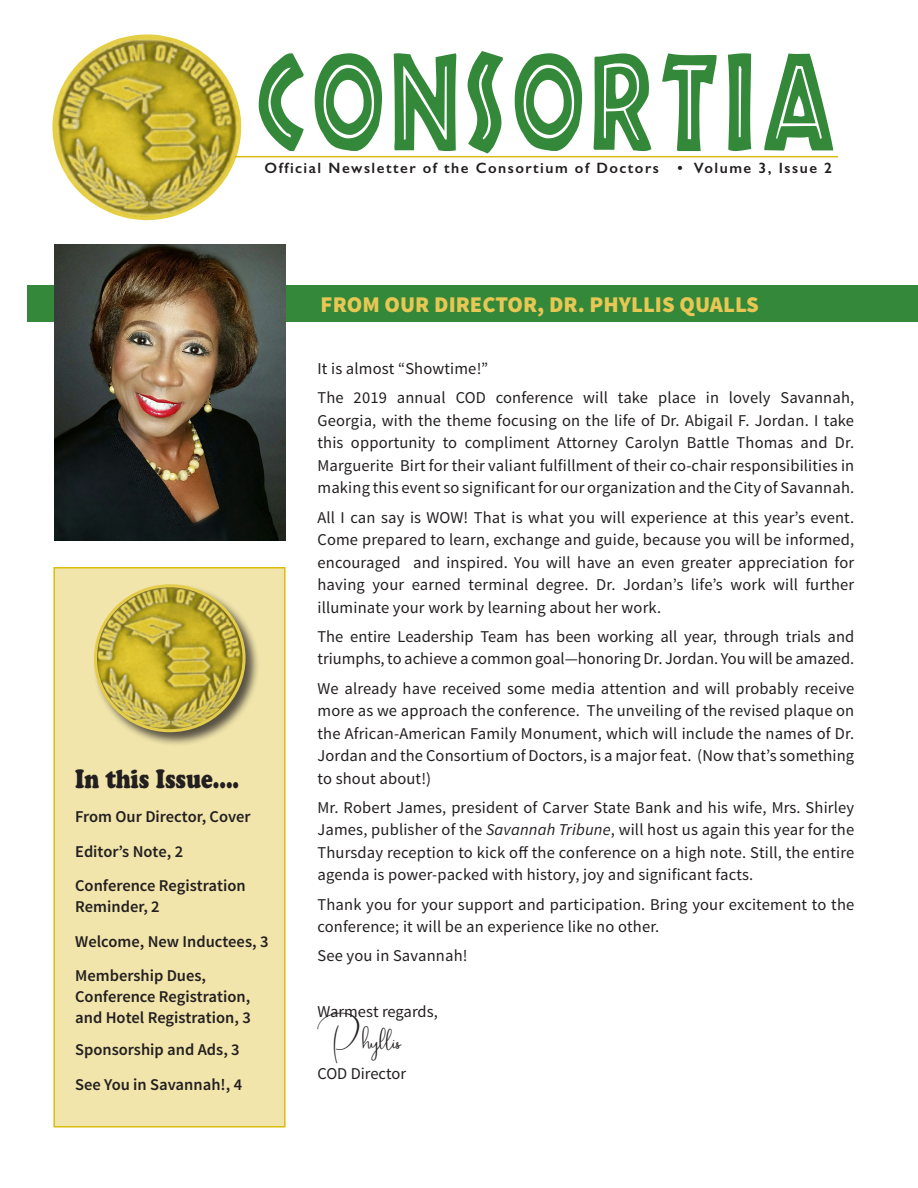
<style>
.page{position:relative;width:918px;height:1188px;background:#fff}
.page>*{position:absolute;margin:0;border:0;box-sizing:border-box;transform-origin:0 0}
.t1{font:128.25px "African";letter-spacing:.06em;color:#348839;scale:.67 1}
.t2{font:36px "Bettina";color:#231f20}
.t3{font:26.25px "Cooper Black Std";color:#231f20;scale:.8 1}
.t4{font:900 22.5px "Source Sans Pro";color:#e8c754}
.t5{font:16.5px/22.5px "Source Sans Pro";letter-spacing:.01em;color:#231f20;text-align:justify}
.t6{font:600 16.5px/21px "Source Sans Pro";color:#231f20}
.t7{font:600 15px "Gill Sans";letter-spacing:.1em;color:#231f20}
.s1{font-style:italic}
</style>
<div class="page">
<img style="left:52px;top:34px;width:189px;height:186px">
<hr style="left:234px;top:156px;width:604px;height:1px;background:#dabd11">
<div style="left:54px;top:568px;width:231px;height:559px;background:#f1e5ab"></div>
<div style="left:53px;top:567px;width:233px;height:561px;border:2px solid #dabd11"></div>
<div style="left:27px;top:286px;width:891px;height:36px;background:#348839"></div>
<img style="left:54px;top:245px;width:232px;height:296px">
<div style="left:92px;top:583px;width:168px;height:164px;background:#231f20;opacity:.75"></div>
<img style="left:95px;top:586px;width:149px;height:145px">
<div style="left:94px;top:584px;width:152px;height:148px;border:3px solid #e5cd4c;border-radius:50%"></div>
<p class="t1" style="left:256px;top:51px;width:868px">CONSORTIA</p>
<p class="t7" style="left:265px;top:159px;width:569px">Official Newsletter of the Consortium of Doctors • Volume 3, Issue 2</p>
<p class="t3" style="left:75px;top:763px;width:207px">In this Issue....</p>
<p class="t6" style="left:75px;top:807px;width:177px">From Our Director, Cover</p>
<p class="t6" style="left:75px;top:841px;width:109px">Editor’s Note, 2</p>
<p class="t6" style="left:75px;top:876px;width:172px">Conference Registration<br>Reminder, 2</p>
<p class="t6" style="left:75px;top:931px;width:195px">Welcome, New Inductees, 3</p>
<p class="t6" style="left:75px;top:966px;width:177px">Membership Dues,<br>Conference Registration, and Hotel Registration, 3</p>
<p class="t6" style="left:75px;top:1039px;width:166px">Sponsorship and Ads, 3</p>
<p class="t6" style="left:75px;top:1074px;width:168px">See You in Savannah!, 4</p>
<p class="t4" style="left:321px;top:290px;width:440px">FROM OUR DIRECTOR, DR. PHYLLIS QUALLS</p>
<p class="t5" style="left:318px;top:358px;width:172px">It is almost “Showtime!”</p>
<p class="t5" style="left:318px;top:387px;width:538px">The 2019 annual COD conference will take place in lovely Savannah, Georgia, with the theme focusing on the life of Dr. Abigail F. Jordan. I take this opportunity to compliment Attorney Carolyn Battle Thomas and Dr.<br>Marguerite Birt for their valiant fulfillment of their co-chair responsibilities in making this event so significant for our organization and the City of Savannah.</p>
<p class="t5" style="left:318px;top:506px;width:538px">All I can say is WOW! That is what you will experience at this year’s event.<br>Come prepared to learn, exchange and guide, because you will be informed, encouraged and inspired. You will have an even greater appreciation for having your earned terminal degree. Dr. Jordan’s life’s work will further illuminate your work by learning about her work.</p>
<p class="t5" style="left:318px;top:625px;width:538px">The entire Leadership Team has been working all year, through trials and triumphs, to achieve a common goal—honoring Dr. Jordan. You will be amazed.</p>
<p class="t5" style="left:318px;top:677px;width:538px">We already have received some media attention and will probably receive more as we approach the conference. The unveiling of the revised plaque on the African-American Family Monument, which will include the names of Dr.<br>Jordan and the Consortium of Doctors, is a major feat. (Now that’s something to shout about!)</p>
<p class="t5" style="left:318px;top:796px;width:538px">Mr. Robert James, president of Carver State Bank and his wife, Mrs. Shirley James, publisher of the <span class="s1">Savannah Tribune</span>, will host us again this year for the Thursday reception to kick off the conference on a high note. Still, the entire agenda is power-packed with history, joy and significant facts.</p>
<p class="t5" style="left:318px;top:893px;width:538px">Thank you for your support and participation. Bring your excitement to the conference; it will be an experience like no other.</p>
<p class="t5" style="left:318px;top:945px;width:152px">See you in Savannah!</p>
<p class="t5" style="left:318px;top:1000px;width:122px">Warmest regards,</p>
<p class="t2" style="left:318px;top:1018px;width:85px">P hyllis</p>
<p class="t5" style="left:318px;top:1063px;width:90px">COD Director</p>
</div>
